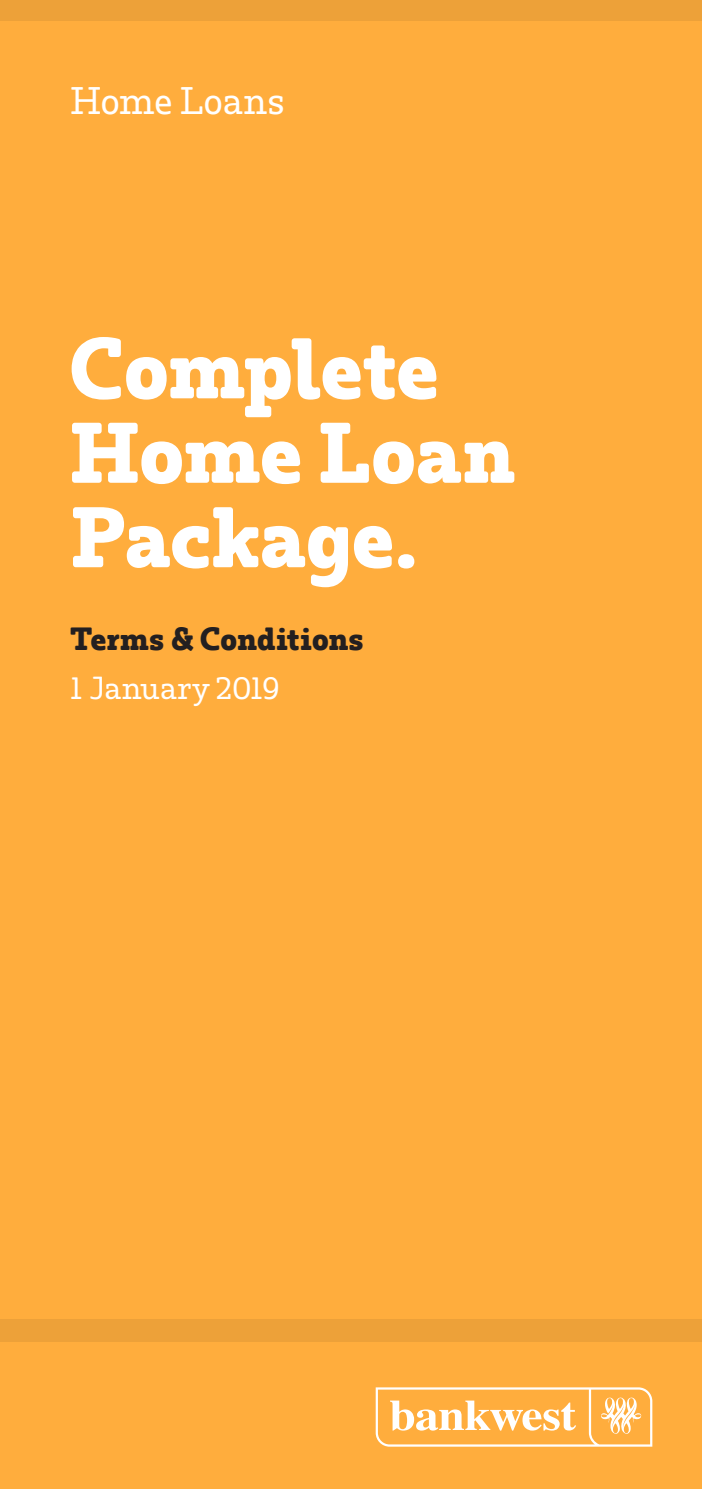
<style>
.page{position:relative;width:702px;height:1489px;background:#fff}
.page>*{position:absolute;margin:0;border:0;box-sizing:border-box;transform-origin:0 0}
.t1{font:700 80px/84.5px "Bankwest Serif";letter-spacing:.005em;color:#fff}
.t2{font:35.75px "Bankwest Serif";letter-spacing:.005em;color:#fff}
.t3{font:700 30px "Bankwest Serif";letter-spacing:.01em;color:#231f20}
.t4{font:30px "Bankwest Serif";letter-spacing:.01em;color:#fff}
</style>
<div class="page">
<div style="left:0;top:0;width:702px;height:1488px;background:#ffad3d"></div>
<div style="left:0;top:0;width:702px;height:21px;background:#eda139"></div>
<svg style="left:375px;top:1387px;width:277px;height:59px"></svg>
<div style="left:0;top:1318px;width:702px;height:23px;background:#eda139"></div>
<p class="t2" style="left:71px;top:83px;width:215px">Home Loans</p>
<p class="t1" style="left:71px;top:331px;width:445px">Complete<br>Home Loan<br>Package.</p>
<p class="t3" style="left:71px;top:623px;width:294px">Terms &amp; Conditions</p>
<p class="t4" style="left:71px;top:673px;width:211px">1 January 2019</p>
</div>
